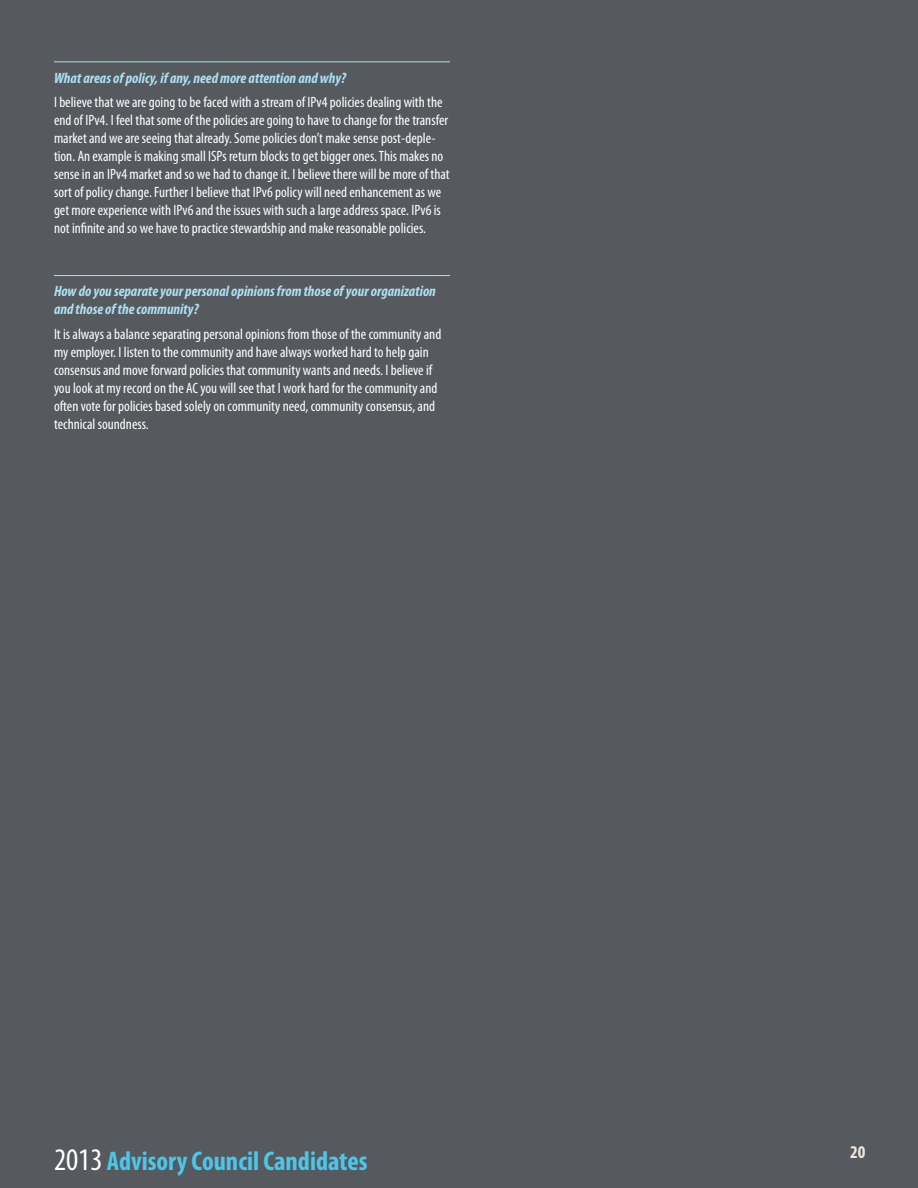
<style>
.page{position:relative;width:918px;height:1188px;background:#565a5e}
.page>*{position:absolute;margin:0;border:0;box-sizing:border-box;transform-origin:0 0}
.t1{font:700 condensed 27px "Myriad Pro";color:#4ac7e9}
.t2{font:700 condensed 18px "Myriad Pro";color:#f0e6da}
.t3{font:condensed 15px/18px "Myriad Pro";color:#fff}
.t4{font:italic 700 condensed 15px/18px "Myriad Pro";color:#ace0f3}
.s1{font-weight:400;font-size:31.5px;color:#fff}
</style>
<div class="page">
<hr style="left:54px;top:61px;width:396px;height:1px;background:#ace0f3">
<hr style="left:54px;top:275px;width:396px;height:1px;background:#ace0f3">
<p class="t4" style="left:54px;top:68px;width:294px">What areas of policy, if any, need more attention and why?</p>
<p class="t3" style="left:54px;top:93px;width:397px">I believe that we are going to be faced with a stream of IPv4 policies dealing with the end of IPv4. I feel that some of the policies are going to have to change for the transfer market and we are seeing that already. Some policies don’t make sense post-deple&shy;tion. An example is making small ISPs return blocks to get bigger ones. This makes no sense in an IPv4 market and so we had to change it. I believe there will be more of that sort of policy change. Further I believe that IPv6 policy will need enhancement as we get more experience with IPv6 and the issues with such a large address space. IPv6 is not infinite and so we have to practice stewardship and make reasonable policies.</p>
<p class="t4" style="left:54px;top:282px;width:383px">How do you separate your personal opinions from those of your organization and those of the community?</p>
<p class="t3" style="left:54px;top:325px;width:389px">It is always a balance separating personal opinions from those of the community and my employer. I listen to the community and have always worked hard to help gain consensus and move forward policies that community wants and needs. I believe if you look at my record on the AC you will see that I work hard for the community and often vote for policies based solely on community need, community consensus, and technical soundness.</p>
<h1 class="t1" style="left:54px;top:1144px;width:315px"><span class="s1">2013</span> Advisory Council Candidates</h1>
<p class="t2" style="left:850px;top:1141px;width:17px">20</p>
</div>
